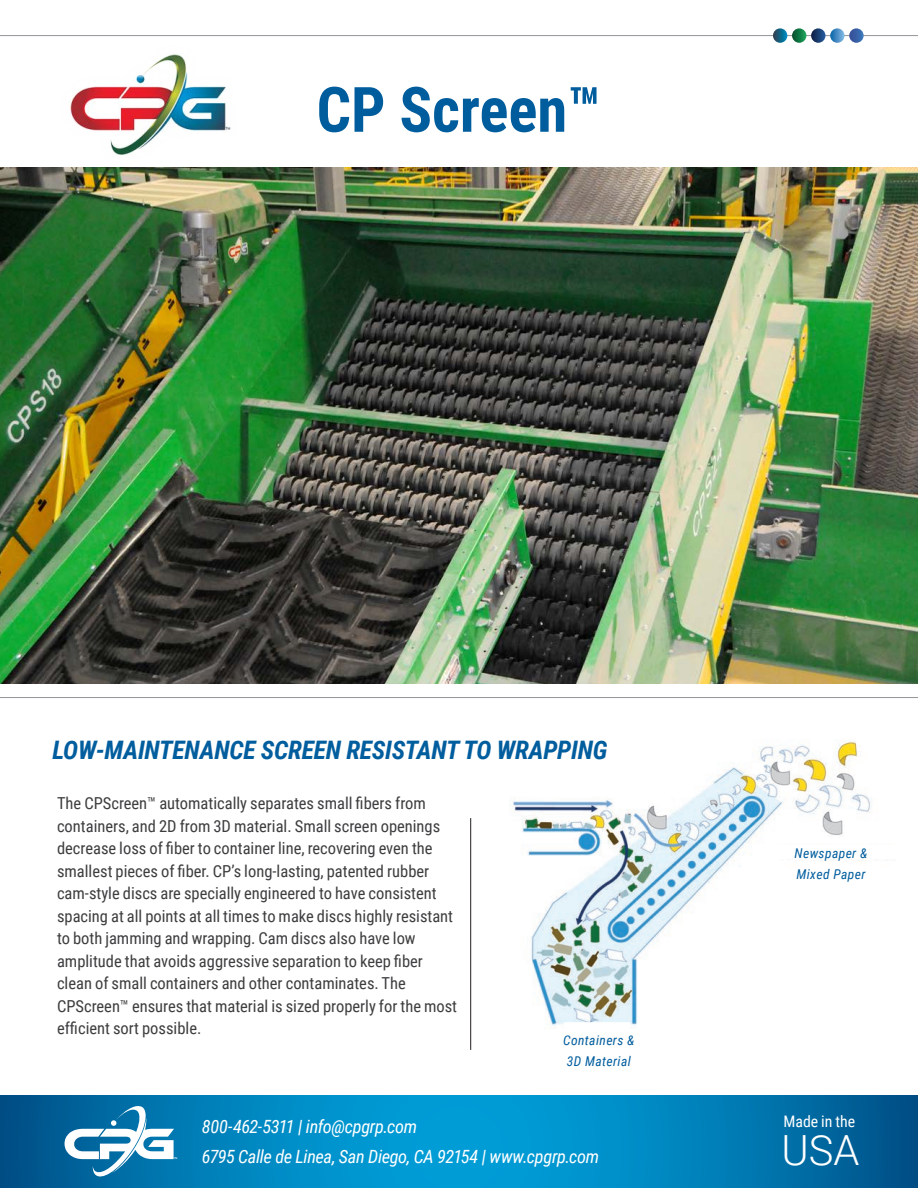
<style>
.page{position:relative;width:918px;height:1188px;background:#fff}
.page>*{position:absolute;margin:0;border:0;box-sizing:border-box;transform-origin:0 0}
.t1{font:700 62.7px "Roboto Condensed";color:#005d9d}
.t2{font:300 41.55px "Roboto";color:#fff}
.section_title{font:italic 700 25.5px "Roboto Condensed";letter-spacing:-.01em;color:#005d9e}
.t3{font:italic 18.3px/30.5px "Roboto Condensed";letter-spacing:-.02em;color:#fff}
.body_font{font:16.5px/22.5px "Roboto Condensed";color:#3d3c3e}
.t4{font:15.9px "Roboto Condensed";color:#fff}
.call_out_text{font:italic 13.5px "Roboto Condensed";letter-spacing:.03em;color:#005d9e}
</style>
<div class="page">
<svg style="left:0;top:1096px;width:918px;height:92px;background:#0080b9"></svg>
<hr style="left:0;top:35px;width:918px;height:1px;background:#939598">
<svg style="left:773px;top:28px;width:14px;height:15px"></svg>
<svg style="left:792px;top:28px;width:14px;height:15px"></svg>
<svg style="left:830px;top:28px;width:15px;height:15px"></svg>
<svg style="left:849px;top:28px;width:15px;height:15px"></svg>
<svg style="left:811px;top:28px;width:15px;height:15px"></svg>
<svg style="left:65px;top:1105px;width:112px;height:76px"></svg>
<img style="left:49px;top:54px;width:203px;height:114px">
<hr style="left:0;top:697px;width:918px;height:1px;background:#939598">
<img style="left:0;top:168px;width:918px;height:516px">
<hr style="left:470px;top:818px;width:1px;height:232px;background:#231f20">
<img style="left:513px;top:741px;width:359px;height:299px">
<div style="left:564px;top:1022px;width:66px;height:16px;background:#fff"></div>
<div style="left:775px;top:845px;width:132px;height:14px;background:#fff"></div>
<h1 class="t1" style="left:317px;top:66px;width:286px">CP Screen™</h1>
<p class="section_title" style="left:52px;top:732px;width:557px">LOW-MAINTENANCE SCREEN RESISTANT TO WRAPPING</p>
<p class="body_font" style="left:57px;top:792px;width:402px">The CPScreen™ automatically separates small fibers from containers, and 2D from 3D material. Small screen openings decrease loss of fiber to container line, recovering even the smallest pieces of fiber. CP’s long-lasting, patented rubber cam-style discs are specially engineered to have consistent spacing at all points at all times to make discs highly resistant to both jamming and wrapping. Cam discs also have low amplitude that avoids aggressive separation to keep fiber clean of small containers and other contaminates. The CPScreen™ ensures that material is sized properly for the most efficient sort possible.</p>
<p class="call_out_text" style="left:563px;top:1031px;width:73px">Containers &amp;</p>
<p class="call_out_text" style="left:567px;top:1052px;width:66px">3D Material</p>
<p class="t3" style="left:202px;top:1110px;width:399px">800-462-5311 | info@cpgrp.com<br>6795 Calle de Linea, San Diego, CA 92154 | www.cpgrp.com</p>
<p class="call_out_text" style="left:795px;top:844px;width:74px">Newspaper &amp;</p>
<p class="call_out_text" style="left:796px;top:864px;width:70px">Mixed Paper</p>
<p class="t4" style="left:784px;top:1110px;width:73px">Made in the</p>
<h2 class="t2" style="left:782px;top:1121px;width:79px">USA</h2>
</div>
